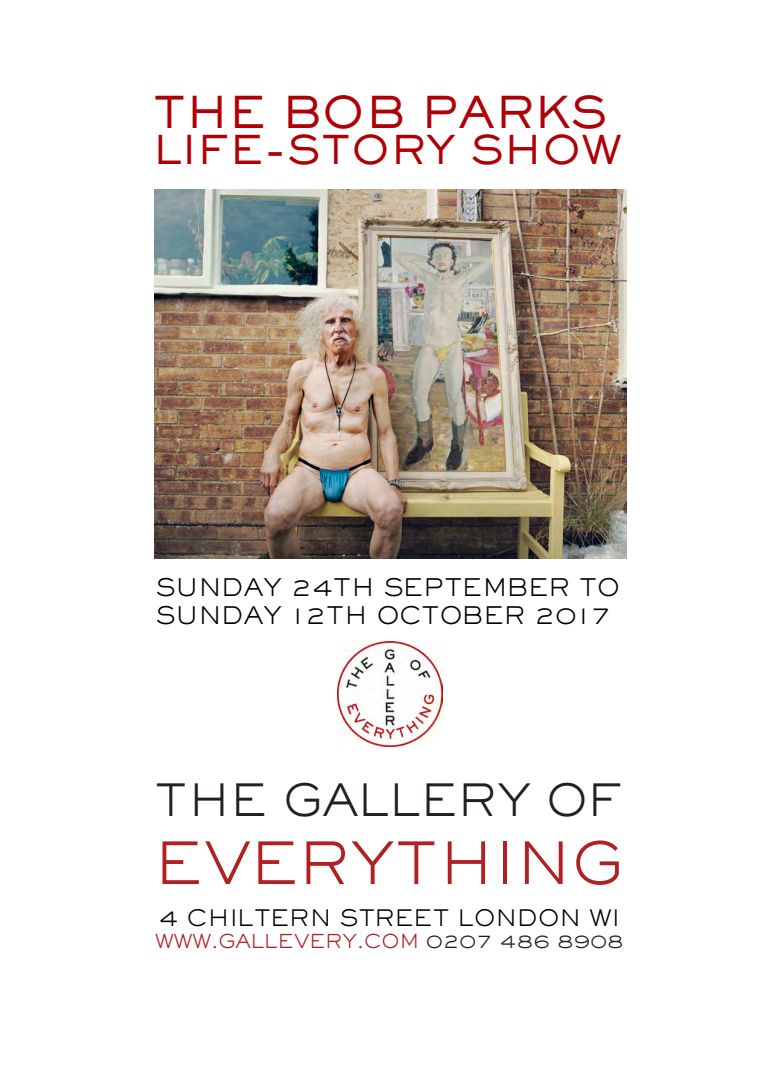
<style>
.page{position:relative;width:780px;height:1088px;background:#fff}
.page>*{position:absolute;margin:0;border:0;box-sizing:border-box;transform-origin:0 0}
.t1{font:56.88px "Sackers Gothic Light AT";color:#b12123}
.t2{font:43.5px "Sackers Gothic Light AT";color:#231f20}
.t3{font:500 43.12px "Sackers Gothic Std";color:#b00005}
.t4{font:500 39px "Sackers Gothic Std";color:#b00005}
.t5{font:23.75px/28.5px "Sackers Gothic Light AT";color:#000}
.t6{font:22.25px "Sackers Gothic Light AT";color:#000}
.t7{font:18.75px "Sackers Gothic Light AT";color:#b12123}
.s1{color:#231f20}
</style>
<div class="page">
<img style="left:155px;top:190px;width:471px;height:368px">
<img style="left:337px;top:641px;width:105px;height:105px">
<p class="t3" style="left:153px;top:83px;width:456px">THE BOB PARKS</p>
<p class="t4" style="left:153px;top:124px;width:470px">LIFE-STORY SHOW</p>
<p class="t5" style="left:156px;top:572px;width:465px">SUNDAY 24TH SEPTEMBER TO<br>SUNDAY 12TH OCTOBER 2017</p>
<p class="t2" style="left:154px;top:770px;width:471px">THE GALLERY OF</p>
<p class="t1" style="left:156px;top:825px;width:469px">EVERYTHING</p>
<p class="t6" style="left:159px;top:902px;width:462px">4 CHILTERN STREET LONDON WI</p>
<p class="t7" style="left:155px;top:928px;width:470px">WWW.GALLEVERY.COM <span class="s1">0207 486 8908</span></p>
</div>
